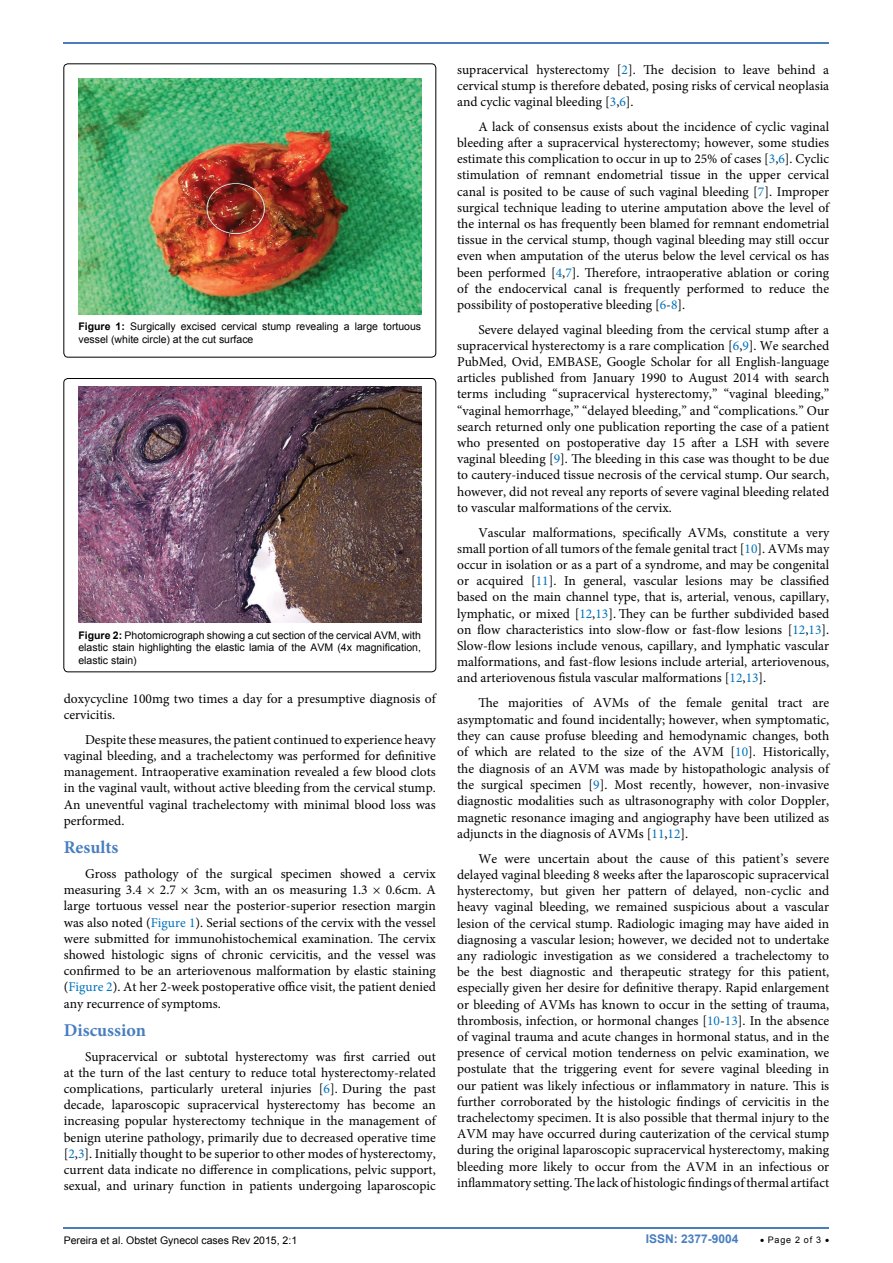
<style>
.page{position:relative;width:893px;height:1263px;background:#fff}
.page>*{position:absolute;margin:0;border:0;box-sizing:border-box;transform-origin:0 0}
.t1{font:700 18px "Minion Pro";color:#487ec0}
.t2{font:13.5px/16.2px "Minion Pro";color:#000;text-align:justify}
.t3{font:700 12px "Arial";color:#487ec0}
.t4{font:10.5px/12.6px "Arial";color:#000}
.t5{font:9px "Arial";letter-spacing:.08em;color:#000}
.s1{font-weight:700}
.s2{color:#0072bc}
</style>
<div class="page">
<hr style="left:64px;top:1227px;width:765px;height:2px;background:#487ec0">
<hr style="left:64px;top:42px;width:765px;height:2px;background:#487ec0">
<div style="left:64px;top:64px;width:372px;height:293px;border:1px solid #000;border-radius:4px"></div>
<img style="left:78px;top:78px;width:343px;height:236px">
<div style="left:64px;top:378px;width:372px;height:294px;border:1px solid #000;border-radius:4px"></div>
<img style="left:78px;top:387px;width:343px;height:235px">
<p class="t4" style="left:78px;top:320px;width:344px"><span class="s1">Figure 1:</span> Surgically excised cervical stump revealing a large tortuous vessel (white circle) at the cut surface</p>
<p class="t4" style="left:78px;top:628px;width:344px;text-align:justify"><span class="s1">Figure 2:</span> Photomicrograph showing a cut section of the cervical AVM, with elastic stain highlighting the elastic lamia of the AVM (4x magnification, elastic stain)</p>
<p class="t2" style="left:64px;top:691px;width:374px">doxycycline 100mg two times a day for a presumptive diagnosis of cervicitis.</p>
<p class="t2" style="left:64px;top:731px;width:374px;text-indent:21px">Despite these measures, the patient continued to experience heavy vaginal bleeding, and a trachelectomy was performed for definitive management. Intraoperative examination revealed a few blood clots in the vaginal vault, without active bleeding from the cervical stump.<br>An uneventful vaginal trachelectomy with minimal blood loss was performed.</p>
<h1 class="t1" style="left:64px;top:835px;width:56px">Results</h1>
<p class="t2" style="left:64px;top:865px;width:374px;text-indent:21px">Gross pathology of the surgical specimen showed a cervix measuring 3.4 × 2.7 × 3cm, with an os measuring 1.3 × 0.6cm. A large tortuous vessel near the posterior-superior resection margin was also noted (<span class="s2">Figure 1</span>). Serial sections of the cervix with the vessel were submitted for immunohistochemical examination. The cervix showed histologic signs of chronic cervicitis, and the vessel was confirmed to be an arteriovenous malformation by elastic staining (<span class="s2">Figure 2</span>). At her 2-week postoperative office visit, the patient denied any recurrence of symptoms.</p>
<h1 class="t1" style="left:64px;top:1017px;width:84px">Discussion</h1>
<p class="t2" style="left:64px;top:1048px;width:374px;text-indent:21px">Supracervical or subtotal hysterectomy was first carried out at the turn of the last century to reduce total hysterectomy-related complications, particularly ureteral injuries [<span class="s2">6</span>]. During the past decade, laparoscopic supracervical hysterectomy has become an increasing popular hysterectomy technique in the management of benign uterine pathology, primarily due to decreased operative time [<span class="s2">2</span>,<span class="s2">3</span>]. Initially thought to be superior to other modes of hysterectomy, current data indicate no difference in complications, pelvic support, sexual, and urinary function in patients undergoing laparoscopic</p>
<p class="t2" style="left:457px;top:61px;width:374px">supracervical hysterectomy [<span class="s2">2</span>]. The decision to leave behind a cervical stump is therefore debated, posing risks of cervical neoplasia and cyclic vaginal bleeding [<span class="s2">3</span>,<span class="s2">6</span>].</p>
<p class="t2" style="left:457px;top:118px;width:374px;text-indent:21px">A lack of consensus exists about the incidence of cyclic vaginal bleeding after a supracervical hysterectomy; however, some studies estimate this complication to occur in up to 25% of cases [<span class="s2">3</span>,<span class="s2">6</span>]. Cyclic stimulation of remnant endometrial tissue in the upper cervical canal is posited to be cause of such vaginal bleeding [<span class="s2">7</span>]. Improper surgical technique leading to uterine amputation above the level of the internal os has frequently been blamed for remnant endometrial tissue in the cervical stump, though vaginal bleeding may still occur even when amputation of the uterus below the level cervical os has been performed [<span class="s2">4</span>,<span class="s2">7</span>]. Therefore, intraoperative ablation or coring of the endocervical canal is frequently performed to reduce the possibility of postoperative bleeding [<span class="s2">6</span>-<span class="s2">8</span>].</p>
<p class="t2" style="left:457px;top:321px;width:374px;text-indent:21px">Severe delayed vaginal bleeding from the cervical stump after a supracervical hysterectomy is a rare complication [<span class="s2">6</span>,<span class="s2">9</span>]. We searched PubMed, Ovid, EMBASE, Google Scholar for all English-language articles published from January 1990 to August 2014 with search terms including “supracervical hysterectomy,” “vaginal bleeding,” “vaginal hemorrhage,” “delayed bleeding,” and “complications.” Our search returned only one publication reporting the case of a patient who presented on postoperative day 15 after a LSH with severe vaginal bleeding [<span class="s2">9</span>]. The bleeding in this case was thought to be due to cautery-induced tissue necrosis of the cervical stump. Our search, however, did not reveal any reports of severe vaginal bleeding related to vascular malformations of the cervix.</p>
<p class="t2" style="left:457px;top:524px;width:374px;text-indent:21px">Vascular malformations, specifically AVMs, constitute a very small portion of all tumors of the female genital tract [<span class="s2">10</span>]. AVMs may occur in isolation or as a part of a syndrome, and may be congenital or acquired [<span class="s2">11</span>]. In general, vascular lesions may be classified based on the main channel type, that is, arterial, venous, capillary, lymphatic, or mixed [<span class="s2">12</span>,<span class="s2">13</span>]. They can be further subdivided based on flow characteristics into slow-flow or fast-flow lesions [<span class="s2">12</span>,<span class="s2">13</span>].<br>Slow-flow lesions include venous, capillary, and lymphatic vascular malformations, and fast-flow lesions include arterial, arteriovenous, and arteriovenous fistula vascular malformations [<span class="s2">12</span>,<span class="s2">13</span>].</p>
<p class="t2" style="left:457px;top:695px;width:374px;text-indent:21px">The majorities of AVMs of the female genital tract are asymptomatic and found incidentally; however, when symptomatic, they can cause profuse bleeding and hemodynamic changes, both of which are related to the size of the AVM [<span class="s2">10</span>]. Historically, the diagnosis of an AVM was made by histopathologic analysis of the surgical specimen [<span class="s2">9</span>]. Most recently, however, non-invasive diagnostic modalities such as ultrasonography with color Doppler, magnetic resonance imaging and angiography have been utilized as adjuncts in the diagnosis of AVMs [<span class="s2">11</span>,<span class="s2">12</span>].</p>
<p class="t2" style="left:457px;top:850px;width:374px;text-indent:21px">We were uncertain about the cause of this patient’s severe delayed vaginal bleeding 8 weeks after the laparoscopic supracervical hysterectomy, but given her pattern of delayed, non-cyclic and heavy vaginal bleeding, we remained suspicious about a vascular lesion of the cervical stump. Radiologic imaging may have aided in diagnosing a vascular lesion; however, we decided not to undertake any radiologic investigation as we considered a trachelectomy to be the best diagnostic and therapeutic strategy for this patient, especially given her desire for definitive therapy. Rapid enlargement or bleeding of AVMs has known to occur in the setting of trauma, thrombosis, infection, or hormonal changes [<span class="s2">10</span>-<span class="s2">13</span>]. In the absence of vaginal trauma and acute changes in hormonal status, and in the presence of cervical motion tenderness on pelvic examination, we postulate that the triggering event for severe vaginal bleeding in our patient was likely infectious or inflammatory in nature. This is further corroborated by the histologic findings of cervicitis in the trachelectomy specimen. It is also possible that thermal injury to the AVM may have occurred during cauterization of the cervical stump during the original laparoscopic supracervical hysterectomy, making bleeding more likely to occur from the AVM in an infectious or inflammatory setting. The lack of histologic findings of thermal artifact</p>
<p class="t4" style="left:64px;top:1234px;width:235px">Pereira et al. Obstet Gynecol cases Rev 2015, 2:1</p>
<p class="t3" style="left:646px;top:1230px;width:94px">ISSN: 2377-9004</p>
<p class="t5" style="left:760px;top:1234px;width:71px">• Page 2 of 3 •</p>
</div>
